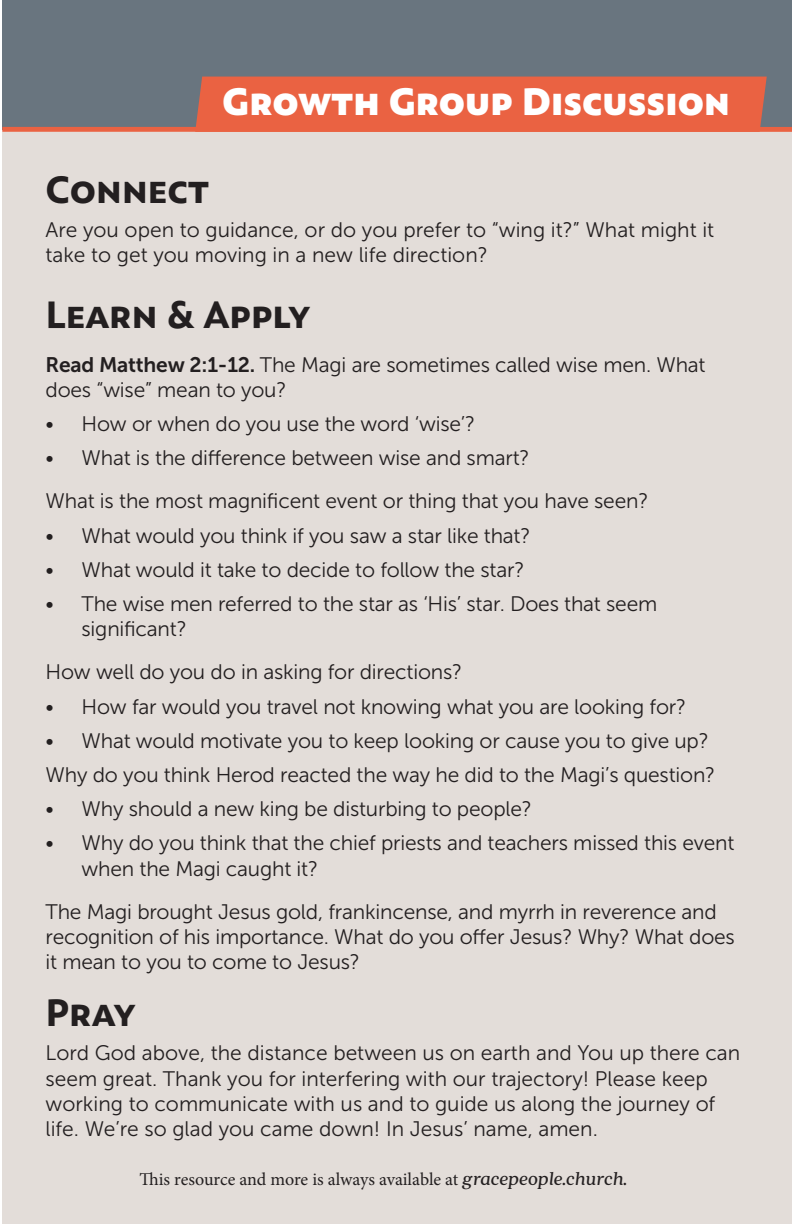
<style>
.page{position:relative;width:792px;height:1224px;background:#fff}
.page>*{position:absolute;margin:0;border:0;box-sizing:border-box;transform-origin:0 0}
.t1{font:900 40px "Assemblage Sans";color:#fff}
.Discussion_Section_H{font:700 40px "Assemblage Sans";color:#231f20}
.Discussion_Questions{font:700 40px "Assemblage Sans";color:#231f20}
.Discussion_Questions-2{font:21px/25.2px "Museo Sans 300";letter-spacing:-.01em;color:#231f20}
.t2{font:18px "Minion Pro";letter-spacing:-.005em;color:#231f20}
.s1{font-family:"Museo Sans 700"}
.s2{font-family:"Quincy CF";font-weight:700;font-style:italic;font-size:20px}
</style>
<div class="page">
<div style="left:2px;top:98px;width:790px;height:1126px;background:#e3ddd9"></div>
<div style="left:2px;top:0;width:790px;height:129px;background:#69757f"></div>
<div style="left:2px;top:127px;width:790px;height:5px;background:#ea6242"></div>
<div style="left:195px;top:77px;width:572px;height:55px;background:#ea6242"></div>
<p class="t1" style="left:222px;top:78px;width:509px">Growth Group Discussion</p>
<p class="Discussion_Section_H" style="left:46px;top:167px;width:165px">Connect</p>
<p class="Discussion_Questions-2" style="left:46px;top:218px;width:670px">Are you open to guidance, or do you prefer to “wing it?” What might it take to get you moving in a new life direction?</p>
<p class="Discussion_Questions" style="left:46px;top:292px;width:266px">Learn &amp; Apply</p>
<p class="Discussion_Questions-2" style="left:46px;top:352px;width:662px"><span class="s1">Read Matthew 2:1-12.</span> The Magi are sometimes called wise men. What does “wise” mean to you?</p>
<p class="Discussion_Questions-2" style="left:46px;top:411px;width:431px">• How or when do you use the word ‘wise’?</p>
<p class="Discussion_Questions-2" style="left:46px;top:446px;width:486px">• What is the difference between wise and smart?</p>
<p class="Discussion_Questions-2" style="left:46px;top:489px;width:604px">What is the most magnificent event or thing that you have seen?</p>
<p class="Discussion_Questions-2" style="left:46px;top:523px;width:486px">• What would you think if you saw a star like that?</p>
<p class="Discussion_Questions-2" style="left:46px;top:557px;width:480px">• What would it take to decide to follow the star?</p>
<p class="Discussion_Questions-2" style="left:82px;top:591px;width:577px;text-indent:-36px">• The wise men referred to the star as ‘His’ star. Does that seem significant?</p>
<p class="Discussion_Questions-2" style="left:46px;top:660px;width:418px">How well do you do in asking for directions?</p>
<p class="Discussion_Questions-2" style="left:46px;top:694px;width:642px">• How far would you travel not knowing what you are looking for?</p>
<p class="Discussion_Questions-2" style="left:46px;top:728px;width:665px">• What would motivate you to keep looking or cause you to give up?</p>
<p class="Discussion_Questions-2" style="left:46px;top:762px;width:671px">Why do you think Herod reacted the way he did to the Magi’s question?</p>
<p class="Discussion_Questions-2" style="left:46px;top:797px;width:488px">• Why should a new king be disturbing to people?</p>
<p class="Discussion_Questions-2" style="left:82px;top:831px;width:654px;text-indent:-36px">• Why do you think that the chief priests and teachers missed this event when the Magi caught it?</p>
<p class="Discussion_Questions-2" style="left:46px;top:899px;width:691px">The Magi brought Jesus gold, frankincense, and myrrh in reverence and recognition of his importance. What do you offer Jesus? Why? What does it mean to you to come to Jesus?</p>
<p class="Discussion_Section_H" style="left:46px;top:990px;width:92px">Pray</p>
<p class="Discussion_Questions-2" style="left:46px;top:1041px;width:696px">Lord God above, the distance between us on earth and You up there can seem great. Thank you for interfering with our trajectory! Please keep working to communicate with us and to guide us along the journey of life. We’re so glad you came down! In Jesus’ name, amen.</p>
<p class="t2" style="left:140px;top:1167px;width:489px">This resource and more is always available at <span class="s2">gracepeople.church.</span></p>
</div>
